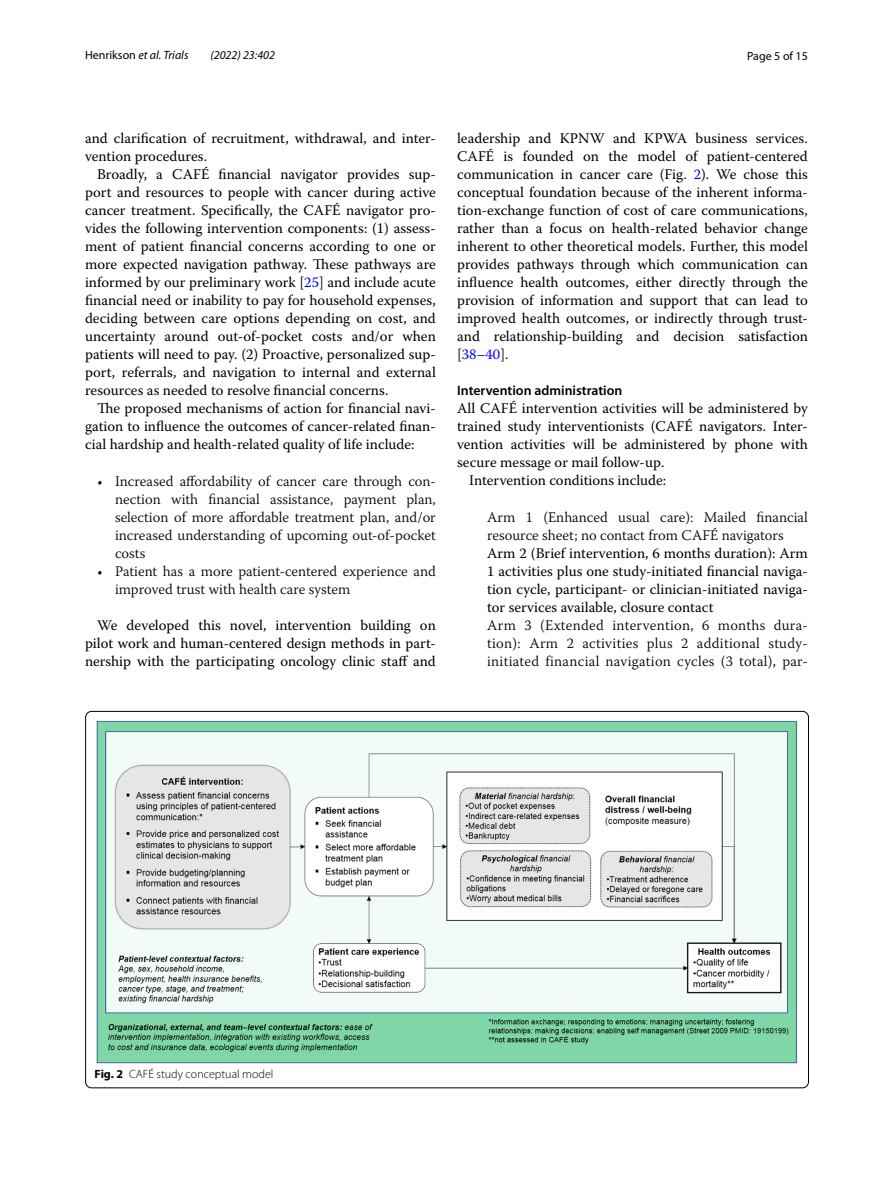
<style>
.page{position:relative;width:893px;height:1187px;background:#fff}
.page>*{position:absolute;margin:0;border:0;box-sizing:border-box;transform-origin:0 0}
.t1{font:14.7px/18px "Warnock Pro";color:#000;text-align:justify}
.t2{font:300 14.7px/18px "Warnock Pro";color:#000;text-align:justify}
.t3{font:600 13.8px "Myriad Pro";color:#000}
.t4{font:italic 12px "Myriad Pro";color:#000}
.t5{font:300 12px "Myriad Pro";color:#000}
.t6{font:12px "Myriad Pro";color:#000}
.s1{font-style:normal}
.s2{color:#00f}
.s3{font-weight:700}
</style>
<div class="page">
<img style="left:97px;top:720px;width:700px;height:343px">
<p class="t4" style="left:85px;top:48px;width:105px"><span class="s1">Henrikson</span> et al. Trials</p>
<p class="t4" style="left:210px;top:48px;width:66px">(2022) 23:402</p>
<p class="t6" style="left:747px;top:48px;width:62px">Page 5 of 15</p>
<p class="t1" style="left:85px;top:128px;width:352px">and clarification of recruitment, withdrawal, and inter&shy;vention procedures.</p>
<p class="t1" style="left:85px;top:164px;width:352px;text-indent:12px">Broadly, a CAFÉ financial navigator provides sup&shy;port and resources to people with cancer during active cancer treatment. Specifically, the CAFÉ navigator pro&shy;vides the following intervention components: (1) assess&shy;ment of patient financial concerns according to one or more expected navigation pathway. These pathways are informed by our preliminary work [<span class="s2">25</span>] and include acute financial need or inability to pay for household expenses, deciding between care options depending on cost, and uncertainty around out-of-pocket costs and/or when patients will need to pay. (2) Proactive, personalized sup&shy;port, referrals, and navigation to internal and external resources as needed to resolve financial concerns.</p>
<p class="t1" style="left:85px;top:398px;width:352px;text-indent:12px">The proposed mechanisms of action for financial navi&shy;gation to influence the outcomes of cancer-related finan&shy;cial hardship and health-related quality of life include:</p>
<p class="t2" style="left:115px;top:471px;width:322px;text-indent:-18px">• Increased affordability of cancer care through con&shy;nection with financial assistance, payment plan, selection of more affordable treatment plan, and/or increased understanding of upcoming out-of-pocket costs</p>
<p class="t2" style="left:115px;top:561px;width:322px;text-indent:-18px">• Patient has a more patient-centered experience and improved trust with health care system</p>
<p class="t1" style="left:85px;top:616px;width:352px;text-indent:12px">We developed this novel, intervention building on pilot work and human-centered design methods in part&shy;nership with the participating oncology clinic staff and</p>
<p class="t1" style="left:457px;top:128px;width:352px">leadership and KPNW and KPWA business services.<br>CAFÉ is founded on the model of patient-centered communication in cancer care (Fig. <span class="s2">2</span>). We chose this conceptual foundation because of the inherent informa&shy;tion-exchange function of cost of care communications, rather than a focus on health-related behavior change inherent to other theoretical models. Further, this model provides pathways through which communication can influence health outcomes, either directly through the provision of information and support that can lead to improved health outcomes, or indirectly through trust&shy;and relationship-building and decision satisfaction [<span class="s2">38</span>–<span class="s2">40</span>].</p>
<p class="t3" style="left:457px;top:381px;width:167px">Intervention administration</p>
<p class="t1" style="left:457px;top:398px;width:352px">All CAFÉ intervention activities will be administered by</p>
<p class="t1" style="left:457px;top:416px;width:352px">trained study interventionists (CAFÉ navigators. Inter-</p>
<p class="t1" style="left:457px;top:434px;width:352px">vention activities will be administered by phone with</p>
<p class="t1" style="left:457px;top:452px;width:209px">secure message or mail follow-up.</p>
<p class="t1" style="left:469px;top:470px;width:198px">Intervention conditions include:</p>
<p class="t2" style="left:487px;top:507px;width:322px">Arm 1 (Enhanced usual care): Mailed financial resource sheet; no contact from CAFÉ navigators</p>
<p class="t1" style="left:487px;top:543px;width:322px">Arm 2 (Brief intervention, 6 months duration): Arm 1 activities plus one study-initiated financial naviga&shy;tion cycle, participant- or clinician-initiated naviga&shy;tor services available, closure contact</p>
<p class="t2" style="left:487px;top:615px;width:322px">Arm 3 (Extended intervention, 6 months dura&shy;tion): Arm 2 activities plus 2 additional study&shy;initiated financial navigation cycles (3 total), par-</p>
<p class="t5" style="left:95px;top:1067px;width:180px"><span class="s3">Fig. 2</span> CAFÉ study conceptual model</p>
</div>
